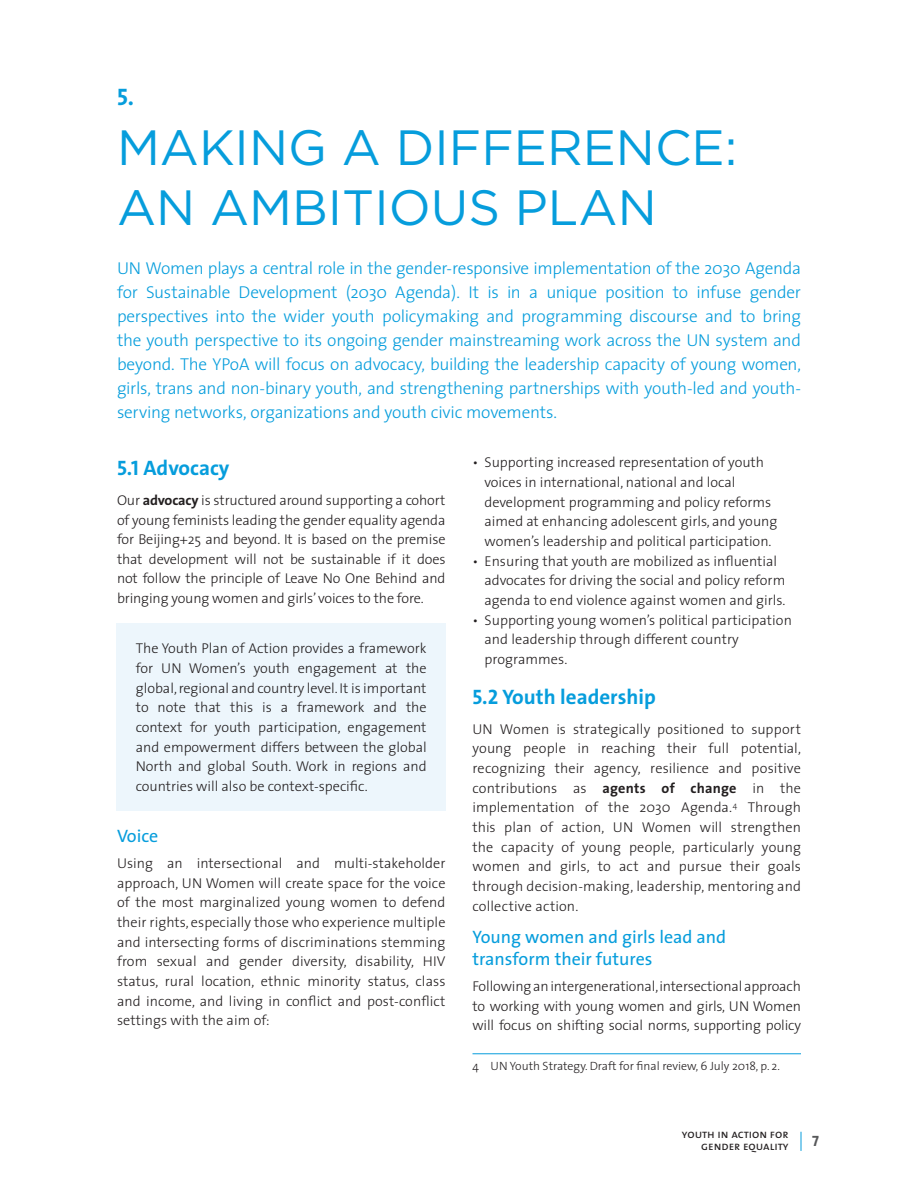
<style>
.page{position:relative;width:918px;height:1188px;background:#fff}
.page>*{position:absolute;margin:0;border:0;box-sizing:border-box;transform-origin:0 0}
.t1{font:49.5px/60px "Gotham";color:#069ddc}
.t2{font:24px "The Sans Bold Caps";color:#069ddc}
.t3{font:700 21px "The Sans C4 s";color:#069ddc}
.t4{font:18px/22.5px "The Sans";color:#069ddc}
.t5{font:300 17.25px/24px "The Sans";letter-spacing:-.015em;color:#069ddc;text-align:justify}
.t6{font:15px "The Sans Bold Caps";color:#57585a}
.t7{font:300 14.25px/19.6px "The Sans";color:#231f20;text-align:justify}
.t8{font:300 12px "The Sans";color:#231f20}
.t9{font:12px/12px "The Sans Caps";color:#231f20;text-align:right}
.s1{font-weight:700}
</style>
<div class="page">
<svg style="left:801px;top:1132px;width:1px;height:19px"></svg>
<hr style="left:472px;top:1054px;width:329px;height:1px;background:#069ddc">
<div style="left:116px;top:623px;width:330px;height:187px;background:#edf6fc"></div>
<h2 class="t2" style="left:117px;top:77px;width:18px">5.</h2>
<h1 class="t1" style="left:117px;top:116px;width:622px">MAKING A DIFFERENCE:<br>AN AMBITIOUS PLAN</h1>
<p class="t5" style="left:117px;top:256px;width:686px">UN Women plays a central role in the gender-responsive implementation of the 2030 Agenda for Sustainable Development (2030 Agenda). It is in a unique position to infuse gender perspectives into the wider youth policymaking and programming discourse and to bring the youth perspective to its ongoing gender mainstreaming work across the UN system and beyond. The YPoA will focus on advocacy, building the leadership capacity of young women, girls, trans and non-binary youth, and strengthening partnerships with youth-led and youth&shy;serving networks, organizations and youth civic movements.</p>
<h3 class="t3" style="left:117px;top:454px;width:114px">5.1 Advocacy</h3>
<p class="t7" style="left:117px;top:490px;width:330px">Our <span class="s1">advocacy</span> is structured around supporting a cohort of young feminists leading the gender equality agenda for Beijing+25 and beyond. It is based on the premise that development will not be sustainable if it does not follow the principle of Leave No One Behind and bringing young women and girls’ voices to the fore.</p>
<p class="t7" style="left:484px;top:452px;width:294px;text-align:left;text-indent:-12px">• Supporting increased representation of youth voices in international, national and local development programming and policy reforms aimed at enhancing adolescent girls, and young women’s leadership and political participation.</p>
<p class="t7" style="left:484px;top:551px;width:303px;text-align:left;text-indent:-12px">• Ensuring that youth are mobilized as influential advocates for driving the social and policy reform agenda to end violence against women and girls.</p>
<p class="t7" style="left:484px;top:609px;width:309px;text-align:left;text-indent:-12px">• Supporting young women’s political participation and leadership through different country programmes.</p>
<h3 class="t3" style="left:472px;top:683px;width:185px">5.2 Youth leadership</h3>
<p class="t7" style="left:472px;top:719px;width:330px">UN Women is strategically positioned to support young people in reaching their full potential, recognizing their agency, resilience and positive contributions as <span class="s1">agents of change</span> in the implementation of the 2030 Agenda.<sup>4</sup> Through this plan of action, UN Women will strengthen the capacity of young people, particularly young women and girls, to act and pursue their goals through decision-making, leadership, mentoring and collective action.</p>
<p class="t4" style="left:472px;top:925px;width:255px">Young women and girls lead and transform their futures</p>
<p class="t7" style="left:472px;top:976px;width:330px">Following an intergenerational, intersectional approach to working with young women and girls, UN Women will focus on shifting social norms, supporting policy</p>
<p class="t8" style="left:472px;top:1056px;width:309px">4 UN Youth Strategy. Draft for final review, 6 July 2018, p. 2.</p>
<p class="t7" style="left:136px;top:638px;width:292px">The Youth Plan of Action provides a framework for UN Women’s youth engagement at the global, regional and country level. It is important to note that this is a framework and the context for youth participation, engagement and empowerment differs between the global North and global South. Work in regions and countries will also be context-specific.</p>
<p class="t4" style="left:117px;top:825px;width:43px">Voice</p>
<p class="t7" style="left:117px;top:853px;width:330px">Using an intersectional and multi-stakeholder approach, UN Women will create space for the voice of the most marginalized young women to defend their rights, especially those who experience multiple and intersecting forms of discriminations stemming from sexual and gender diversity, disability, HIV status, rural location, ethnic minority status, class and income, and living in conflict and post-conflict settings with the aim of:</p>
<p class="t9" style="left:682px;top:1128px;width:108px">youth in action for gender equality</p>
<p class="t6" style="left:812px;top:1129px;width:8px">7</p>
</div>
